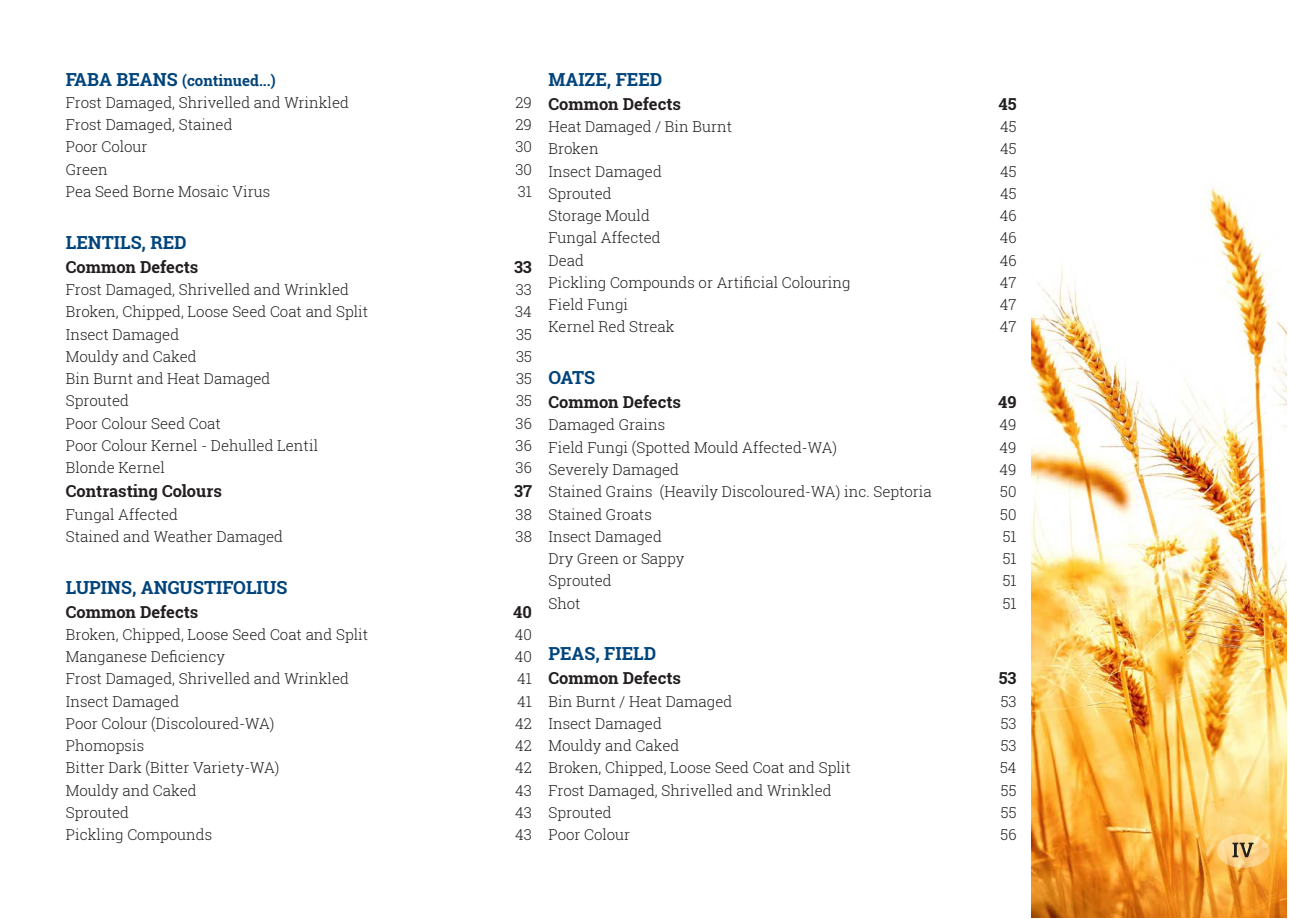
<style>
.page{position:relative;width:1289px;height:919px;background:#fff}
.page>*{position:absolute;margin:0;border:0;box-sizing:border-box;transform-origin:0 0}
.t1{font:700 18px "Roboto Slab";color:#00447b}
.t2{font:700 16.5px "Roboto Slab";color:#231f20}
.t3{font:300 15px "Roboto Slab";color:#231f20}
.t4{font:700 15px "Roboto Slab";color:#00447b}
.s1{font-size:18px}
</style>
<div class="page">
<img style="left:1031px;top:188px;width:255px;height:729px">
<div style="left:1204px;top:833px;width:77px;height:37px;background:#fff;opacity:.48"></div>
<p class="t4" style="left:66px;top:70px;width:211px"><span class="s1">FABA BEANS</span> (continued...)</p>
<p class="t3" style="left:66px;top:92px;width:285px">Frost Damaged, Shrivelled and Wrinkled</p>
<p class="t3" style="left:515px;top:92px;width:18px">29</p>
<p class="t3" style="left:66px;top:114px;width:168px">Frost Damaged, Stained</p>
<p class="t3" style="left:515px;top:114px;width:18px">29</p>
<p class="t3" style="left:66px;top:137px;width:83px">Poor Colour</p>
<p class="t3" style="left:515px;top:137px;width:18px">30</p>
<p class="t3" style="left:66px;top:159px;width:44px">Green</p>
<p class="t3" style="left:515px;top:159px;width:18px">30</p>
<p class="t3" style="left:66px;top:181px;width:206px">Pea Seed Borne Mosaic Virus</p>
<p class="t3" style="left:518px;top:181px;width:16px">31</p>
<p class="t1" style="left:66px;top:230px;width:122px">LENTILS, RED</p>
<p class="t2" style="left:66px;top:255px;width:134px">Common Defects</p>
<p class="t2" style="left:514px;top:255px;width:19px">33</p>
<p class="t3" style="left:66px;top:279px;width:285px">Frost Damaged, Shrivelled and Wrinkled</p>
<p class="t3" style="left:516px;top:279px;width:18px">33</p>
<p class="t3" style="left:66px;top:301px;width:304px">Broken, Chipped, Loose Seed Coat and Split</p>
<p class="t3" style="left:515px;top:301px;width:18px">34</p>
<p class="t3" style="left:66px;top:324px;width:115px">Insect Damaged</p>
<p class="t3" style="left:516px;top:324px;width:17px">35</p>
<p class="t3" style="left:66px;top:346px;width:132px">Mouldy and Caked</p>
<p class="t3" style="left:516px;top:346px;width:17px">35</p>
<p class="t3" style="left:66px;top:368px;width:206px">Bin Burnt and Heat Damaged</p>
<p class="t3" style="left:516px;top:368px;width:17px">35</p>
<p class="t3" style="left:66px;top:390px;width:65px">Sprouted</p>
<p class="t3" style="left:516px;top:390px;width:17px">35</p>
<p class="t3" style="left:66px;top:413px;width:157px">Poor Colour Seed Coat</p>
<p class="t3" style="left:515px;top:413px;width:18px">36</p>
<p class="t3" style="left:66px;top:435px;width:254px">Poor Colour Kernel - Dehulled Lentil</p>
<p class="t3" style="left:515px;top:435px;width:18px">36</p>
<p class="t3" style="left:66px;top:457px;width:101px">Blonde Kernel</p>
<p class="t3" style="left:515px;top:457px;width:18px">36</p>
<p class="t2" style="left:66px;top:480px;width:158px">Contrasting Colours</p>
<p class="t2" style="left:514px;top:480px;width:19px">37</p>
<p class="t3" style="left:66px;top:503px;width:114px">Fungal Affected</p>
<p class="t3" style="left:515px;top:503px;width:18px">38</p>
<p class="t3" style="left:66px;top:526px;width:219px">Stained and Weather Damaged</p>
<p class="t3" style="left:515px;top:526px;width:18px">38</p>
<p class="t1" style="left:66px;top:574px;width:223px">LUPINS, ANGUSTIFOLIUS</p>
<p class="t2" style="left:66px;top:600px;width:134px">Common Defects</p>
<p class="t2" style="left:513px;top:600px;width:20px">40</p>
<p class="t3" style="left:66px;top:624px;width:304px">Broken, Chipped, Loose Seed Coat and Split</p>
<p class="t3" style="left:515px;top:624px;width:19px">40</p>
<p class="t3" style="left:66px;top:646px;width:161px">Manganese Deficiency</p>
<p class="t3" style="left:515px;top:646px;width:19px">40</p>
<p class="t3" style="left:66px;top:668px;width:285px">Frost Damaged, Shrivelled and Wrinkled</p>
<p class="t3" style="left:517px;top:668px;width:16px">41</p>
<p class="t3" style="left:66px;top:690px;width:115px">Insect Damaged</p>
<p class="t3" style="left:517px;top:690px;width:16px">41</p>
<p class="t3" style="left:66px;top:713px;width:210px">Poor Colour (Discoloured-WA)</p>
<p class="t3" style="left:515px;top:713px;width:18px">42</p>
<p class="t3" style="left:66px;top:735px;width:80px">Phomopsis</p>
<p class="t3" style="left:515px;top:735px;width:18px">42</p>
<p class="t3" style="left:66px;top:757px;width:215px">Bitter Dark (Bitter Variety-WA)</p>
<p class="t3" style="left:515px;top:757px;width:18px">42</p>
<p class="t3" style="left:66px;top:780px;width:132px">Mouldy and Caked</p>
<p class="t3" style="left:515px;top:780px;width:18px">43</p>
<p class="t3" style="left:66px;top:802px;width:65px">Sprouted</p>
<p class="t3" style="left:515px;top:802px;width:18px">43</p>
<p class="t3" style="left:66px;top:824px;width:148px">Pickling Compounds</p>
<p class="t3" style="left:515px;top:824px;width:18px">43</p>
<p class="t1" style="left:548px;top:67px;width:115px">MAIZE, FEED</p>
<p class="t2" style="left:548px;top:92px;width:134px">Common Defects</p>
<p class="t2" style="left:998px;top:92px;width:20px">45</p>
<p class="t3" style="left:548px;top:116px;width:185px">Heat Damaged / Bin Burnt</p>
<p class="t3" style="left:1000px;top:116px;width:18px">45</p>
<p class="t3" style="left:548px;top:138px;width:52px">Broken</p>
<p class="t3" style="left:1000px;top:138px;width:18px">45</p>
<p class="t3" style="left:548px;top:161px;width:115px">Insect Damaged</p>
<p class="t3" style="left:1000px;top:161px;width:18px">45</p>
<p class="t3" style="left:548px;top:183px;width:65px">Sprouted</p>
<p class="t3" style="left:1000px;top:183px;width:18px">45</p>
<p class="t3" style="left:548px;top:205px;width:103px">Storage Mould</p>
<p class="t3" style="left:999px;top:205px;width:18px">46</p>
<p class="t3" style="left:548px;top:227px;width:114px">Fungal Affected</p>
<p class="t3" style="left:999px;top:227px;width:18px">46</p>
<p class="t3" style="left:548px;top:250px;width:37px">Dead</p>
<p class="t3" style="left:999px;top:250px;width:18px">46</p>
<p class="t3" style="left:548px;top:272px;width:303px">Pickling Compounds or Artificial Colouring</p>
<p class="t3" style="left:999px;top:272px;width:18px">47</p>
<p class="t3" style="left:548px;top:294px;width:81px">Field Fungi</p>
<p class="t3" style="left:999px;top:294px;width:18px">47</p>
<p class="t3" style="left:548px;top:316px;width:128px">Kernel Red Streak</p>
<p class="t3" style="left:999px;top:316px;width:18px">47</p>
<p class="t1" style="left:548px;top:365px;width:48px">OATS</p>
<p class="t2" style="left:548px;top:391px;width:134px">Common Defects</p>
<p class="t2" style="left:998px;top:391px;width:20px">49</p>
<p class="t3" style="left:548px;top:414px;width:118px">Damaged Grains</p>
<p class="t3" style="left:999px;top:414px;width:18px">49</p>
<p class="t3" style="left:548px;top:437px;width:290px">Field Fungi (Spotted Mould Affected-WA)</p>
<p class="t3" style="left:999px;top:437px;width:18px">49</p>
<p class="t3" style="left:548px;top:459px;width:132px">Severely Damaged</p>
<p class="t3" style="left:999px;top:459px;width:18px">49</p>
<p class="t3" style="left:548px;top:481px;width:385px">Stained Grains (Heavily Discoloured-WA) inc. Septoria</p>
<p class="t3" style="left:1000px;top:481px;width:18px">50</p>
<p class="t3" style="left:548px;top:503px;width:105px">Stained Groats</p>
<p class="t3" style="left:1000px;top:503px;width:18px">50</p>
<p class="t3" style="left:548px;top:526px;width:115px">Insect Damaged</p>
<p class="t3" style="left:1002px;top:526px;width:15px">51</p>
<p class="t3" style="left:548px;top:548px;width:137px">Dry Green or Sappy</p>
<p class="t3" style="left:1002px;top:548px;width:15px">51</p>
<p class="t3" style="left:548px;top:570px;width:65px">Sprouted</p>
<p class="t3" style="left:1002px;top:570px;width:15px">51</p>
<p class="t3" style="left:548px;top:592px;width:34px">Shot</p>
<p class="t3" style="left:1002px;top:592px;width:15px">51</p>
<p class="t1" style="left:548px;top:641px;width:109px">PEAS, FIELD</p>
<p class="t2" style="left:548px;top:667px;width:134px">Common Defects</p>
<p class="t2" style="left:998px;top:667px;width:19px">53</p>
<p class="t3" style="left:548px;top:690px;width:185px">Bin Burnt / Heat Damaged</p>
<p class="t3" style="left:1000px;top:690px;width:17px">53</p>
<p class="t3" style="left:548px;top:713px;width:115px">Insect Damaged</p>
<p class="t3" style="left:1000px;top:713px;width:17px">53</p>
<p class="t3" style="left:548px;top:735px;width:132px">Mouldy and Caked</p>
<p class="t3" style="left:1000px;top:735px;width:17px">53</p>
<p class="t3" style="left:548px;top:757px;width:304px">Broken, Chipped, Loose Seed Coat and Split</p>
<p class="t3" style="left:1000px;top:757px;width:18px">54</p>
<p class="t3" style="left:548px;top:780px;width:285px">Frost Damaged, Shrivelled and Wrinkled</p>
<p class="t3" style="left:1000px;top:780px;width:17px">55</p>
<p class="t3" style="left:548px;top:802px;width:65px">Sprouted</p>
<p class="t3" style="left:1000px;top:802px;width:17px">55</p>
<p class="t3" style="left:548px;top:824px;width:83px">Poor Colour</p>
<p class="t3" style="left:1000px;top:824px;width:18px">56</p>
</div>
